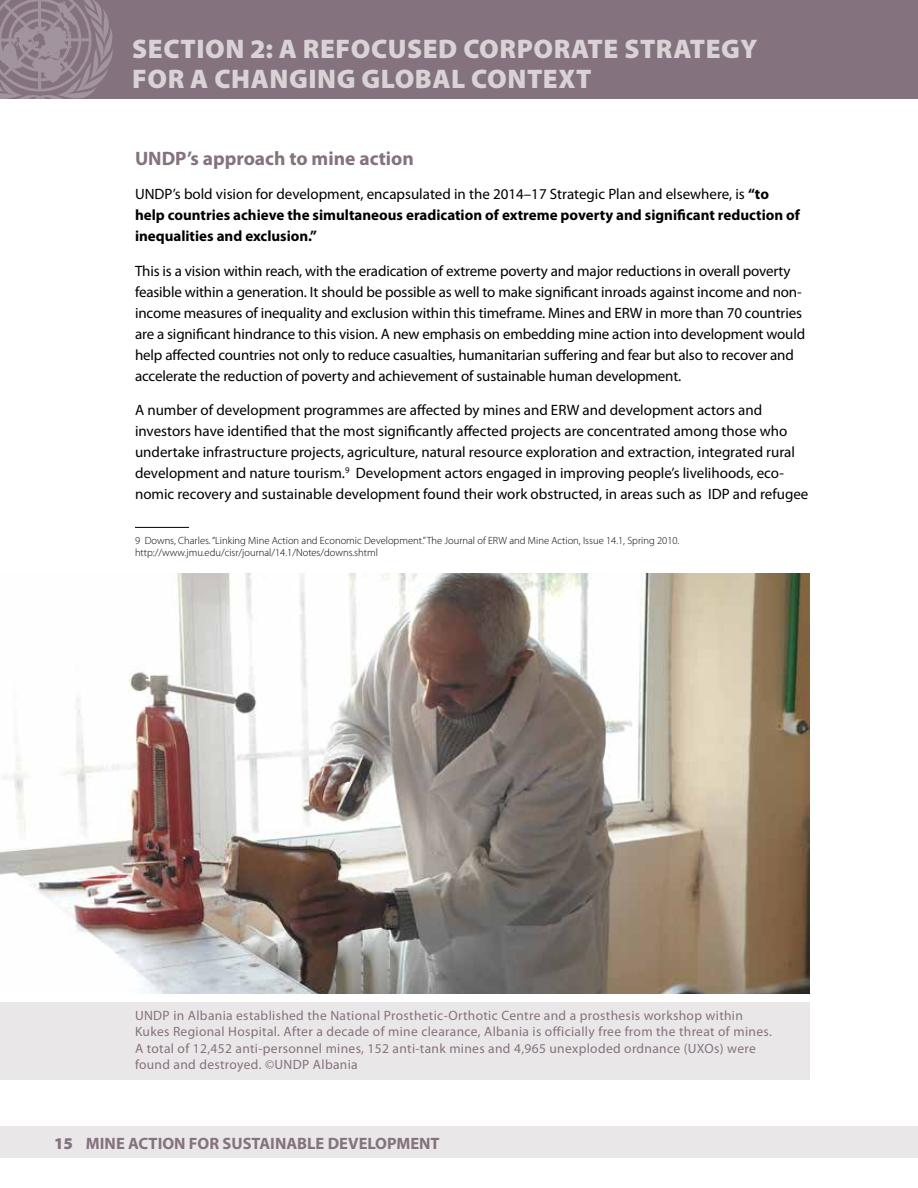
<style>
.page{position:relative;width:918px;height:1188px;background:#fff}
.page>*{position:absolute;margin:0;border:0;box-sizing:border-box;transform-origin:0 0}
.t1{font:900 27px/30px "Myriad Pro";letter-spacing:.02em;color:#d9d2d6}
.t2{font:700 19.5px "Myriad Pro";color:#84727f}
.t3{font:700 16.5px "Myriad Pro";color:#84727f}
.t4{font:15px/21px "Myriad Pro";letter-spacing:-.01em;color:#000}
.t5{font:700 15px/21px "Myriad Pro";color:#000}
.t6{font:13.5px/16.2px "Myriad Pro";letter-spacing:.025em;color:#84727f}
.t7{font:300 10.5px/12.6px "Myriad Pro";color:#000}
.s1{font-weight:400}
.s2{font-weight:900}
</style>
<div class="page">
<div style="left:0;top:1126px;width:918px;height:32px;background:#eae7e8"></div>
<div style="left:0;top:0;width:918px;height:99px;background:#84727f"></div>
<svg style="left:0;top:0;width:113px;height:99px"></svg>
<hr style="left:135px;top:527px;width:54px;height:1px;background:#000">
<div style="left:0;top:1002px;width:810px;height:78px;background:#eae7e8"></div>
<img style="left:0;top:573px;width:810px;height:421px">
<h1 class="t1" style="left:132px;top:34px;width:627px">SECTION 2: A REFOCUSED CORPORATE STRATEGY<br>FOR A CHANGING GLOBAL CONTEXT</h1>
<h2 class="t2" style="left:135px;top:147px;width:281px">UNDP’s approach to mine action</h2>
<p class="t5" style="left:135px;top:184px;width:667px"><span class="s1">UNDP’s bold vision for development, encapsulated in the 2014–17 Strategic Plan and elsewhere, is</span> “to help countries achieve the simultaneous eradication of extreme poverty and significant reduction of inequalities and exclusion.”</p>
<p class="t4" style="left:135px;top:260px;width:672px">This is a vision within reach, with the eradication of extreme poverty and major reductions in overall poverty feasible within a generation. It should be possible as well to make significant inroads against income and non&shy;income measures of inequality and exclusion within this timeframe. Mines and ERW in more than 70 countries are a significant hindrance to this vision. A new emphasis on embedding mine action into development would help affected countries not only to reduce casualties, humanitarian suffering and fear but also to recover and accelerate the reduction of poverty and achievement of sustainable human development.</p>
<p class="t4" style="left:135px;top:400px;width:675px">A number of development programmes are affected by mines and ERW and development actors and investors have identified that the most significantly affected projects are concentrated among those who undertake infrastructure projects, agriculture, natural resource exploration and extraction, integrated rural development and nature tourism.<sup>9</sup> Development actors engaged in improving people’s livelihoods, eco&shy;nomic recovery and sustainable development found their work obstructed, in areas such as IDP and refugee</p>
<p class="t7" style="left:135px;top:534px;width:546px">9 Downs, Charles. “Linking Mine Action and Economic Development.” The Journal of ERW and Mine Action, Issue 14.1, Spring 2010. http://www.jmu.edu/cisr/journal/14.1/Notes/downs.shtml</p>
<p class="t6" style="left:135px;top:1008px;width:638px">UNDP in Albania established the National Prosthetic-Orthotic Centre and a prosthesis workshop within Kukes Regional Hospital. After a decade of mine clearance, Albania is officially free from the threat of mines.<br>A total of 12,452 anti-personnel mines, 152 anti-tank mines and 4,965 unexploded ordnance (UXOs) were found and destroyed. ©UNDP Albania</p>
<p class="t3" style="left:54px;top:1134px;width:387px"><span class="s2">15</span> MINE ACTION FOR SUSTAINABLE DEVELOPMENT</p>
</div>
